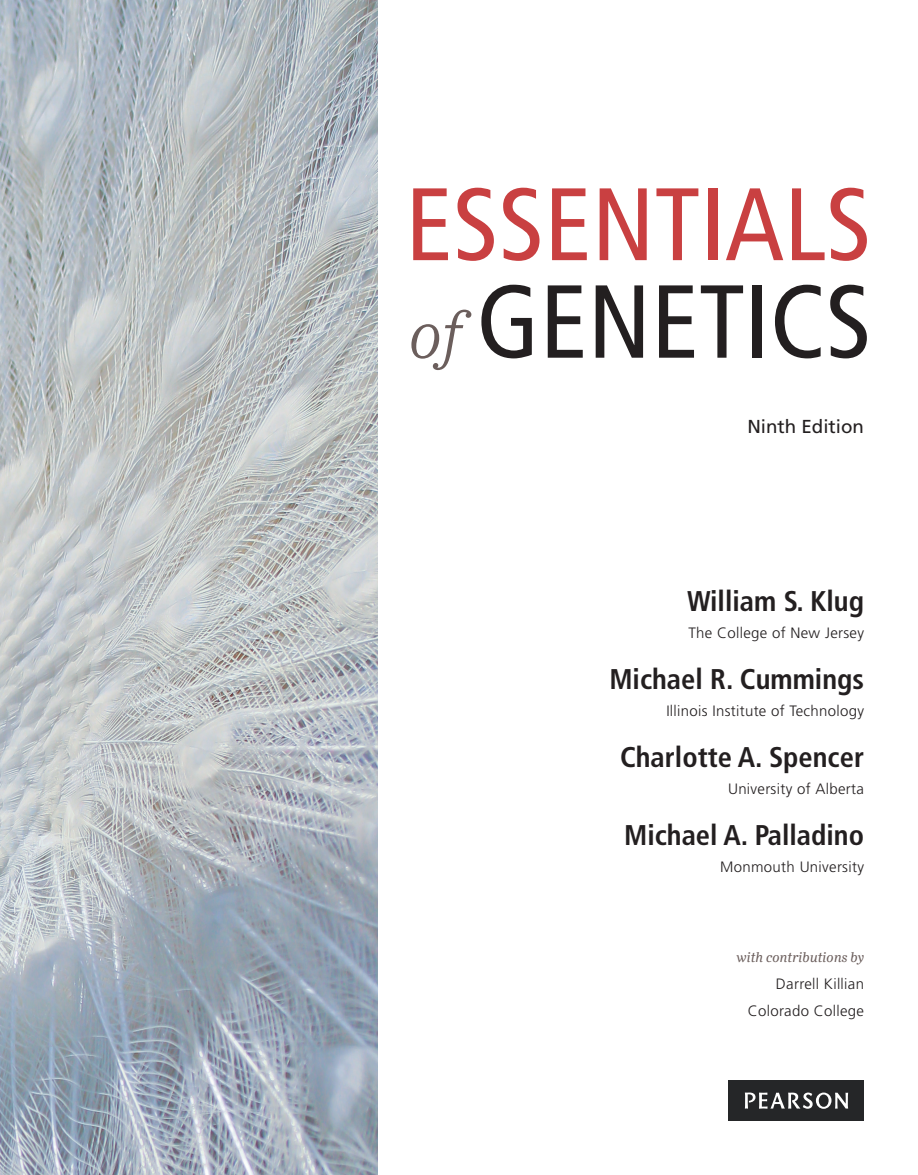
<style>
.page{position:relative;width:918px;height:1175px;background:#fff}
.page>*{position:absolute;margin:0;border:0;box-sizing:border-box;transform-origin:0 0}
.t1{font:condensed 103.5px "Frutiger LT Std";color:#231f20}
.t2{font:condensed 102.75px "Frutiger LT Std";color:#c94041}
.t3{font:700 condensed 28.5px "Frutiger LT Std";color:#231f20}
.t4{font:18.75px "Frutiger LT Std";color:#231f20}
.t5{font:300 15px/27px "Frutiger LT Std";letter-spacing:.02em;color:#231f20;text-align:right}
.t6{font:italic 13.5px "Ysobel Pro";letter-spacing:.02em;color:#6b5e5c}
.s1{font-family:"Ysobel Pro";font-weight:300;font-style:italic;font-stretch:normal;font-size:64.5px;color:#6b5e5c}
</style>
<div class="page">
<img style="left:0;top:0;width:378px;height:1174px">
<div style="left:729px;top:1080px;width:135px;height:40px;background:#252628"></div>
<svg style="left:745px;top:1092px;width:103px;height:16px"></svg>
<p class="t2" style="left:405px;top:165px;width:468px">ESSENTIALS</p>
<p class="t1" style="left:409px;top:261px;width:464px"><span class="s1">of</span> GENETICS</p>
<p class="t4" style="left:747px;top:415px;width:118px">Ninth Edition</p>
<p class="t3" style="left:687px;top:584px;width:179px">William S. Klug</p>
<p class="t5" style="left:688px;top:619px;width:177px">The College of New Jersey</p>
<p class="t3" style="left:609px;top:662px;width:256px">Michael R. Cummings</p>
<p class="t5" style="left:666px;top:697px;width:199px">Illinois Institute of Technology</p>
<p class="t3" style="left:620px;top:740px;width:245px">Charlotte A. Spencer</p>
<p class="t5" style="left:728px;top:775px;width:137px">University of Alberta</p>
<p class="t3" style="left:624px;top:818px;width:241px">Michael A. Palladino</p>
<p class="t5" style="left:720px;top:853px;width:145px">Monmouth University</p>
<p class="t6" style="left:736px;top:949px;width:129px">with contributions by</p>
<p class="t5" style="left:748px;top:970px;width:118px">Darrell Killian<br>Colorado College</p>
</div>
